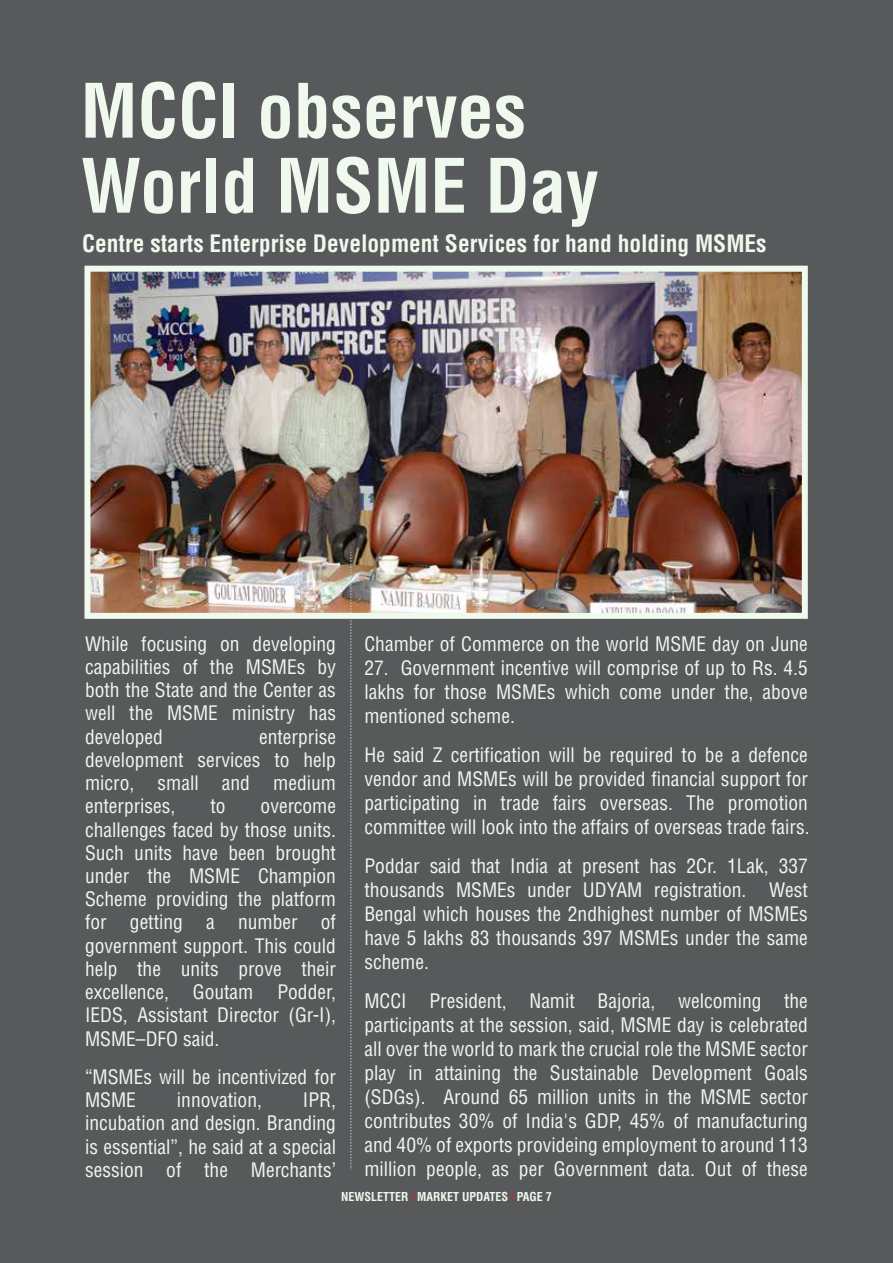
<style>
.page{position:relative;width:893px;height:1263px;background:#58595b}
.page>*{position:absolute;margin:0;border:0;box-sizing:border-box;transform-origin:0 0}
.t1{font:700 condensed 73.05px/75px "Helvetica";color:#eff9ed}
.t2{font:700 condensed 23.4px "Helvetica";color:#eff9ed}
.t3{font:condensed 19.5px/23.2px "Helvetica";color:#eff9ed;text-align:justify}
.t4{font:700 condensed 12px "Helvetica";color:#eff9ed}
.s1{font-weight:400;color:#ed1c24}
</style>
<div class="page">
<svg style="left:351px;top:620px;width:1px;height:550px"></svg>
<img style="left:84px;top:266px;width:724px;height:353px">
<h1 class="t1" style="left:81px;top:73px;width:520px">MCCI observes<br>World MSME Day</h1>
<p class="t2" style="left:82px;top:229px;width:686px">Centre starts Enterprise Development Services for hand holding MSMEs</p>
<p class="t3" style="left:85px;top:632px;width:252px">While focusing on developing capabilities of the MSMEs by both the State and the Center as well the MSME ministry has developed</p>
<p class="t3" style="left:85px;top:725px;width:252px;text-indent:174px">enterprise development services to help micro, small and medium enterprises,</p>
<p class="t3" style="left:210px;top:794px;width:17px">to</p>
<p class="t3" style="left:85px;top:794px;width:252px;text-indent:176px">overcome challenges faced by those units.<br>Such units have been brought under the MSME Champion Scheme providing the platform for getting a number of government support. This could help the units prove their excellence, Goutam Podder, IEDS, Assistant Director (Gr-I), MSME–DFO said.</p>
<p class="t3" style="left:85px;top:1065px;width:252px">“MSMEs will be incentivized for<br>MSME</p>
<p class="t3" style="left:85px;top:1088px;width:252px;text-indent:218px">IPR, incubation and design. Branding is essential”, he said at a special session of the Merchants’</p>
<p class="t3" style="left:177px;top:1088px;width:87px">innovation,</p>
<p class="t3" style="left:364px;top:632px;width:445px">Chamber of Commerce on the world MSME day on June</p>
<p class="t3" style="left:364px;top:655px;width:445px;line-height:24px">27. Government incentive will comprise of up to Rs. 4.5 lakhs for those MSMEs which come under the, above mentioned scheme.</p>
<p class="t3" style="left:364px;top:742px;width:447px;line-height:24px">He said Z certification will be required to be a defence vendor and MSMEs will be provided financial support for participating in trade fairs overseas. The promotion committee will look into the affairs of overseas trade fairs.</p>
<p class="t3" style="left:364px;top:853px;width:445px;line-height:24px">Poddar said that India at present has 2Cr. 1Lak, 337 thousands MSMEs under UDYAM registration. West Bengal which houses the 2ndhighest number of MSMEs have 5 lakhs 83 thousands 397 MSMEs under the same scheme.</p>
<p class="t3" style="left:364px;top:988px;width:445px;line-height:24px">MCCI President, Namit Bajoria, welcoming the participants at the session, said, MSME day is celebrated all over the world to mark the crucial role the MSME sector play in attaining the Sustainable Development Goals (SDGs). Around 65 million units in the MSME sector contributes 30% of India's GDP, 45% of manufacturing and 40% of exports provideing employment to around 113 million people, as per Government data. Out of these</p>
<p class="t4" style="left:341px;top:1188px;width:212px">NEWSLETTER <span class="s1">l</span> MARKET UPDATES <span class="s1">l</span> PAGE 7</p>
</div>
